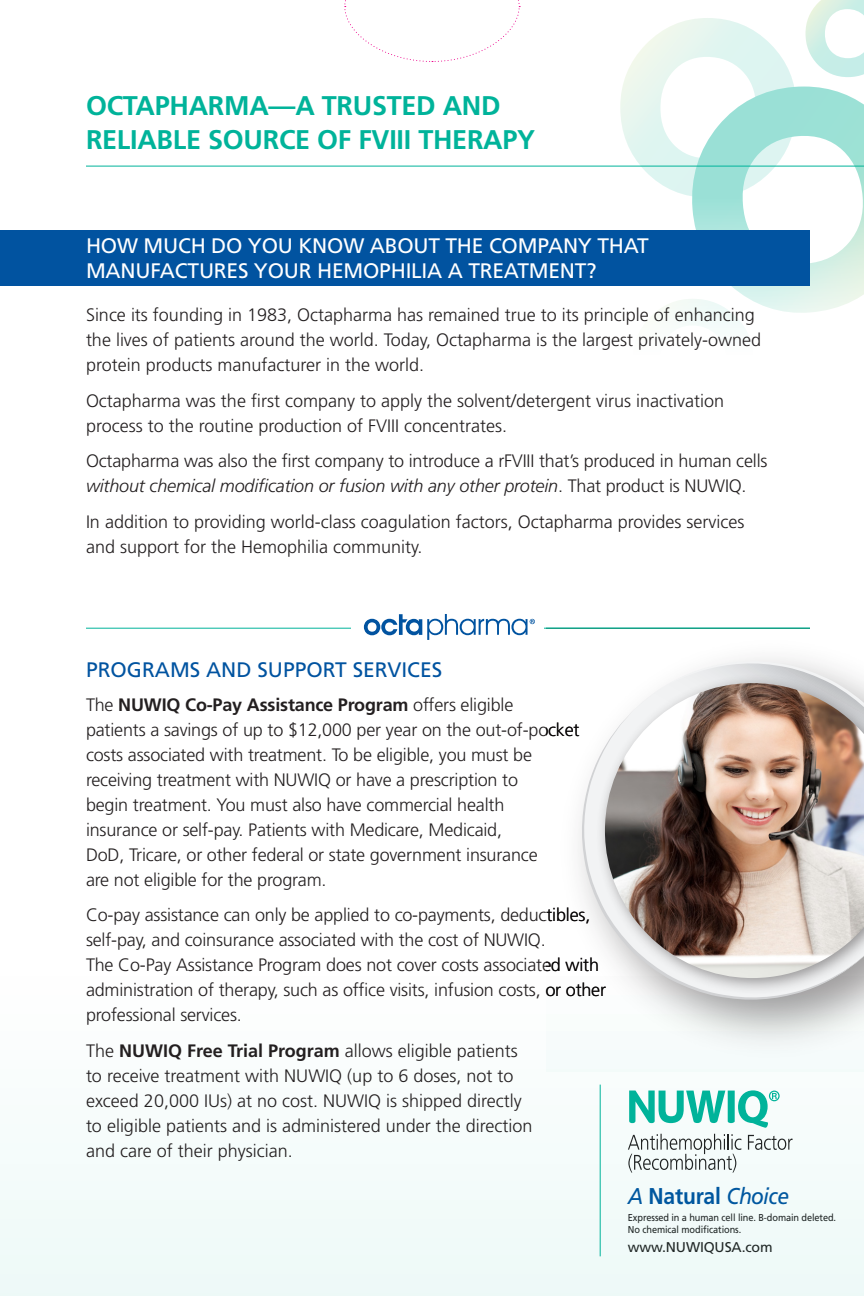
<style>
.page{position:relative;width:864px;height:1296px;background:#fff}
.page>*{position:absolute;margin:0;border:0;box-sizing:border-box;transform-origin:0 0}
.Top_Page_Headline{font:700 27px/34px "Frutiger LT Std";letter-spacing:-.01em;color:#00b39a}
.t1{font:italic 22.8px "Frutiger LT Std";letter-spacing:-.03em;color:#0153a0;scale:.92 1}
.Subhead{font:21px/25px "Frutiger LT Std";letter-spacing:-.01em;color:#fff}
.Subhead-Middle{font:21px "Frutiger LT Std";color:#0153a0}
.Body_Copy{font:300 18px/25px "Frutiger LT Std";letter-spacing:-.01em;color:#231f20}
.t2{font:14.2px "Frutiger LT Std";letter-spacing:-.01em;color:#231f20}
.t3{font:10px/11.6px "Frutiger LT Std";letter-spacing:-.01em;color:#231f20;scale:.92 1}
.s1{font-style:italic}
.s2{font-weight:700}
.s3{font-weight:700;font-style:normal}
</style>
<div class="page">
<hr style="left:86px;top:166px;width:778px;height:1px;background:#00b39a">
<svg style="left:620px;top:0;width:244px;height:328px"></svg>
<div style="left:0;top:230px;width:810px;height:55px;background:#0153a0"></div>
<div style="left:0;top:860px;width:864px;height:436px;background:#f6fcfb"></div>
<svg style="left:344px;top:0;width:176px;height:62px"></svg>
<hr style="left:86px;top:628px;width:724px;height:1px;background:#00b39a">
<div style="left:352px;top:614px;width:192px;height:28px;background:#fff"></div>
<svg style="left:364px;top:614px;width:171px;height:26px"></svg>
<img style="left:547px;top:627px;width:317px;height:413px">
<svg style="left:581px;top:711px;width:283px;height:290px"></svg>
<svg style="left:632px;top:660px;width:232px;height:14px;fill:#f4f4f4"></svg>
<div style="left:595px;top:674px;width:269px;height:321px;background:#231f20;opacity:.45"></div>
<img style="left:605px;top:683px;width:259px;height:295px">
<p class="Top_Page_Headline" style="left:86px;top:89px;width:451px">OCTAPHARMA—A TRUSTED AND<br>RELIABLE SOURCE OF FVIII THERAPY</p>
<p class="Subhead" style="left:86px;top:233px;width:564px">HOW MUCH DO YOU KNOW ABOUT THE COMPANY THAT<br>MANUFACTURES YOUR HEMOPHILIA A TREATMENT?</p>
<p class="Body_Copy" style="left:86px;top:302px;width:677px">Since its founding in 1983, Octapharma has remained true to its principle of enhancing the lives of patients around the world. Today, Octapharma is the largest privately-owned protein products manufacturer in the world.</p>
<p class="Body_Copy" style="left:86px;top:388px;width:640px">Octapharma was the first company to apply the solvent/detergent virus inactivation process to the routine production of FVIII concentrates.</p>
<p class="Body_Copy" style="left:86px;top:449px;width:683px">Octapharma was also the first company to introduce a rFVIII that’s produced in human cells <span class="s1">without chemical modification or fusion with any other protein</span>. That product is NUWIQ.</p>
<p class="Body_Copy" style="left:86px;top:510px;width:660px">In addition to providing world-class coagulation factors, Octapharma provides services and support for the Hemophilia community.</p>
<p class="Subhead-Middle" style="left:86px;top:657px;width:358px">PROGRAMS AND SUPPORT SERVICES</p>
<p class="Body_Copy" style="left:86px;top:692px;width:495px">The <span class="s2">NUWIQ Co-Pay Assistance Program</span> offers eligible<br>patients a savings of up to $12,000 per year on the out-of-pocket costs associated with treatment. To be eligible, you must be receiving treatment with NUWIQ or have a prescription to<br>begin treatment. You must also have commercial health insurance or self-pay. Patients with Medicare, Medicaid,<br>DoD, Tricare, or other federal or state government insurance<br>are not eligible for the program.</p>
<p class="Body_Copy" style="left:86px;top:903px;width:522px">Co-pay assistance can only be applied to co-payments, deductibles, self-pay, and coinsurance associated with the cost of NUWIQ.<br>The Co-Pay Assistance Program does not cover costs associated with administration of therapy, such as office visits, infusion costs, or other professional services.</p>
<p class="Body_Copy" style="left:86px;top:1039px;width:448px">The <span class="s2">NUWIQ Free Trial Program</span> allows eligible patients to receive treatment with NUWIQ (up to 6 doses, not to exceed 20,000 IUs) at no cost. NUWIQ is shipped directly to eligible patients and is administered under the direction and care of their physician.</p>
<p class="t1" style="left:628px;top:1183px;width:177px">A <span class="s3">Natural</span> Choice</p>
<p class="t3" style="left:628px;top:1212px;width:228px">Expressed in a human cell line. B-domain deleted.<br>No chemical modifications.</p>
<p class="t2" style="left:628px;top:1239px;width:146px">www.NUWIQUSA.com</p>
</div>
